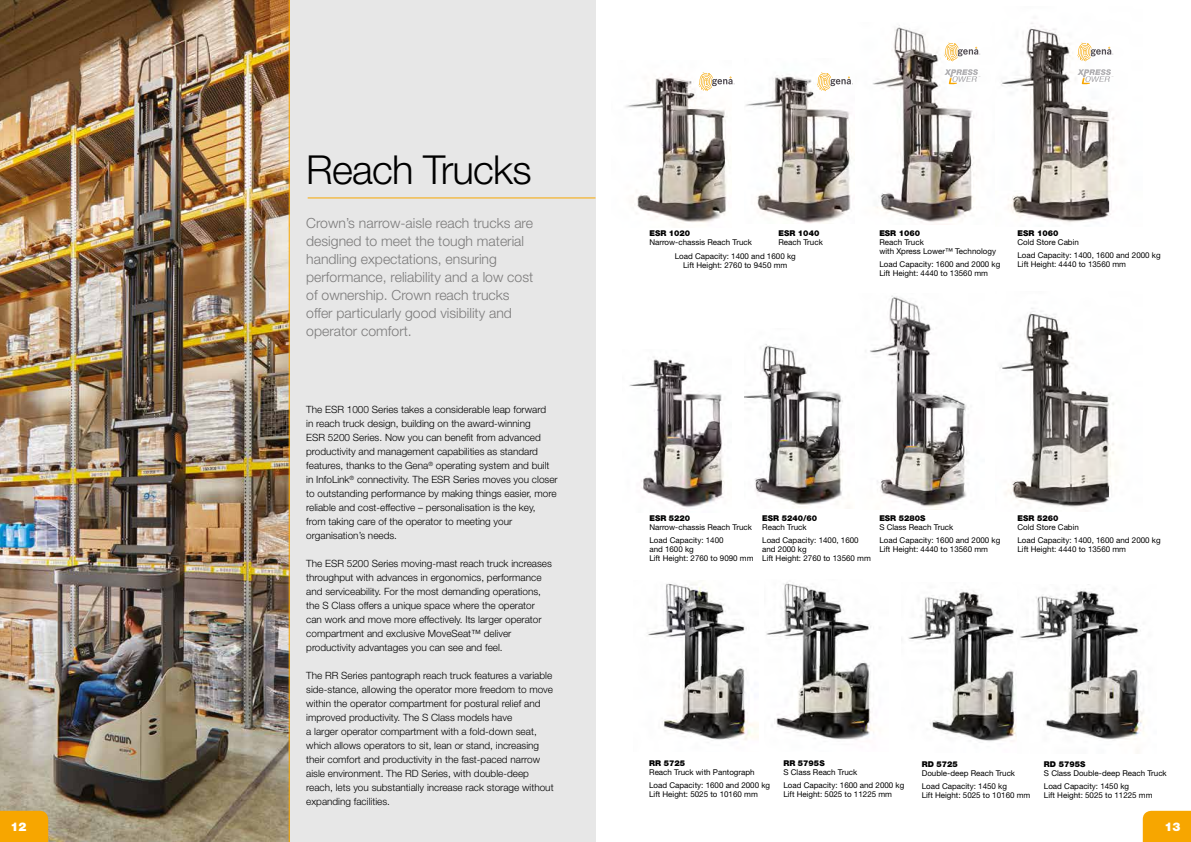
<style>
.page{position:relative;width:1191px;height:842px;background:#fff}
.page>*{position:absolute;margin:0;border:0;box-sizing:border-box;transform-origin:0 0}
.t1{font:300 40px "Helvetica Neue LT Std";letter-spacing:-.02em;color:#000}
.t2{font:300 14px/18px "Helvetica Neue LT Std";color:#7c7b7b}
.t3{font:900 12px "Helvetica Neue LT Std";color:#fff}
.t4{font:300 10px/14px "Helvetica Neue LT Std";color:#000}
.t5{font:8px/13px "Helvetica Neue LT Std";color:#000}
.t6{font:900 8px "Helvetica Neue LT Std";color:#000}
</style>
<div class="page">
<div style="left:0;top:0;width:595px;height:842px;background:#e7e7e7"></div>
<img style="left:0;top:0;width:289px;height:842px">
<svg style="left:0;top:811px;width:48px;height:31px"></svg>
<div style="left:1142px;top:811px;width:49px;height:31px;background:#f7a600"></div>
<img style="left:908px;top:590px;width:109px;height:151px">
<img style="left:1020px;top:584px;width:124px;height:156px">
<img style="left:648px;top:583px;width:111px;height:157px">
<img style="left:766px;top:582px;width:108px;height:158px">
<img style="left:629px;top:357px;width:96px;height:152px">
<img style="left:745px;top:344px;width:98px;height:161px">
<img style="left:870px;top:295px;width:99px;height:213px">
<img style="left:999px;top:308px;width:115px;height:200px">
<img style="left:625px;top:74px;width:104px;height:148px">
<img style="left:745px;top:75px;width:106px;height:148px">
<img style="left:872px;top:25px;width:109px;height:197px">
<img style="left:1001px;top:23px;width:113px;height:200px">
<hr style="left:308px;top:197px;width:287px;height:1px;background:#f7a600">
<hr style="left:289px;top:0;width:1px;height:842px;background:#f7a600">
<svg style="left:698px;top:72px;width:36px;height:19px"></svg>
<svg style="left:817px;top:72px;width:36px;height:19px"></svg>
<svg style="left:944px;top:43px;width:36px;height:18px"></svg>
<svg style="left:944px;top:69px;width:36px;height:15px"></svg>
<svg style="left:1077px;top:43px;width:36px;height:18px"></svg>
<svg style="left:1077px;top:69px;width:36px;height:15px"></svg>
<p class="t3" style="left:10px;top:819px;width:18px">12</p>
<h1 class="t1" style="left:306px;top:146px;width:227px">Reach Trucks</h1>
<p class="t2" style="left:306px;top:214px;width:228px">Crown’s narrow-aisle reach trucks are designed to meet the tough material handling expectations, ensuring performance, reliability and a low cost of ownership. Crown reach trucks offer particularly good visibility and operator comfort.</p>
<p class="t4" style="left:306px;top:402px;width:253px">The ESR 1000 Series takes a considerable leap forward<br>in reach truck design, building on the award-winning<br>ESR 5200 Series. Now you can benefit from advanced productivity and management capabilities as standard features, thanks to the Gena<sup>®</sup> operating system and built in InfoLink<sup>®</sup> connectivity. The ESR Series moves you closer to outstanding performance by making things easier, more reliable and cost-effective – personalisation is the key,<br>from taking care of the operator to meeting your organisation’s needs.</p>
<p class="t4" style="left:306px;top:556px;width:247px">The ESR 5200 Series moving-mast reach truck increases throughput with advances in ergonomics, performance and serviceability. For the most demanding operations, the S Class offers a unique space where the operator can work and move more effectively. Its larger operator compartment and exclusive MoveSeat™ deliver productivity advantages you can see and feel.</p>
<p class="t4" style="left:306px;top:668px;width:249px">The RR Series pantograph reach truck features a variable side-stance, allowing the operator more freedom to move within the operator compartment for postural relief and improved productivity. The S Class models have<br>a larger operator compartment with a fold-down seat, which allows operators to sit, lean or stand, increasing their comfort and productivity in the fast-paced narrow aisle environment. The RD Series, with double-deep reach, lets you substantially increase rack storage without expanding facilities.</p>
<p class="t6" style="left:649px;top:229px;width:42px">ESR 1020</p>
<p class="t5" style="left:649px;top:236px;width:104px">Narrow-chassis Reach Truck</p>
<p class="t6" style="left:778px;top:229px;width:42px">ESR 1040</p>
<p class="t5" style="left:675px;top:235px;width:150px;line-height:13.7px;text-indent:104px">Reach Truck<br>Load Capacity: 1400 and 1600 kg</p>
<p class="t5" style="left:683px;top:258px;width:106px">Lift Height: 2760 to 9450 mm</p>
<p class="t6" style="left:879px;top:229px;width:42px">ESR 1060</p>
<p class="t5" style="left:879px;top:238px;width:118px;line-height:9px">Reach Truck<br>with Xpress Lower™ Technology</p>
<p class="t5" style="left:879px;top:260px;width:122px;line-height:9px">Load Capacity: 1600 and 2000 kg<br>Lift Height: 4440 to 13560 mm</p>
<p class="t6" style="left:1017px;top:229px;width:42px">ESR 1060</p>
<p class="t5" style="left:1017px;top:236px;width:145px">Cold Store Cabin<br>Load Capacity: 1400, 1600 and 2000 kg</p>
<p class="t5" style="left:1017px;top:258px;width:110px">Lift Height: 4440 to 13560 mm</p>
<p class="t6" style="left:649px;top:513px;width:42px">ESR 5220</p>
<p class="t5" style="left:649px;top:521px;width:104px">Narrow-chassis Reach Truck<br>Load Capacity: 1400</p>
<p class="t5" style="left:649px;top:545px;width:106px;line-height:9px">and 1600 kg<br>Lift Height: 2760 to 9090 mm</p>
<p class="t6" style="left:762px;top:513px;width:57px">ESR 5240/60</p>
<p class="t5" style="left:762px;top:521px;width:98px">Reach Truck<br>Load Capacity: 1400, 1600</p>
<p class="t5" style="left:762px;top:545px;width:110px;line-height:9px">and 2000 kg<br>Lift Height: 2760 to 13560 mm</p>
<p class="t6" style="left:879px;top:513px;width:48px">ESR 5280S</p>
<p class="t5" style="left:879px;top:521px;width:122px">S Class Reach Truck<br>Load Capacity: 1600 and 2000 kg</p>
<p class="t5" style="left:879px;top:543px;width:110px">Lift Height: 4440 to 13560 mm</p>
<p class="t6" style="left:1017px;top:513px;width:42px">ESR 5260</p>
<p class="t5" style="left:1017px;top:521px;width:145px">Cold Store Cabin<br>Load Capacity: 1400, 1600 and 2000 kg</p>
<p class="t5" style="left:1017px;top:543px;width:110px">Lift Height: 4440 to 13560 mm</p>
<p class="t6" style="left:649px;top:758px;width:37px">RR 5725</p>
<p class="t5" style="left:649px;top:766px;width:122px">Reach Truck with Pantograph<br>Load Capacity: 1600 and 2000 kg</p>
<p class="t5" style="left:649px;top:788px;width:110px">Lift Height: 5025 to 10160 mm</p>
<p class="t6" style="left:783px;top:758px;width:43px">RR 5795S</p>
<p class="t5" style="left:783px;top:766px;width:122px">S Class Reach Truck<br>Load Capacity: 1600 and 2000 kg</p>
<p class="t5" style="left:783px;top:788px;width:110px">Lift Height: 5025 to 11225 mm</p>
<p class="t6" style="left:921px;top:759px;width:38px">RD 5725</p>
<p class="t5" style="left:921px;top:766px;width:95px">Double-deep Reach Truck<br>Load Capacity: 1450 kg</p>
<p class="t5" style="left:921px;top:788px;width:110px">Lift Height: 5025 to 10160 mm</p>
<p class="t6" style="left:1044px;top:759px;width:43px">RD 5795S</p>
<p class="t5" style="left:1044px;top:766px;width:124px">S Class Double-deep Reach Truck<br>Load Capacity: 1450 kg</p>
<p class="t5" style="left:1044px;top:788px;width:110px">Lift Height: 5025 to 11225 mm</p>
<p class="t3" style="left:1164px;top:819px;width:18px">13</p>
</div>
